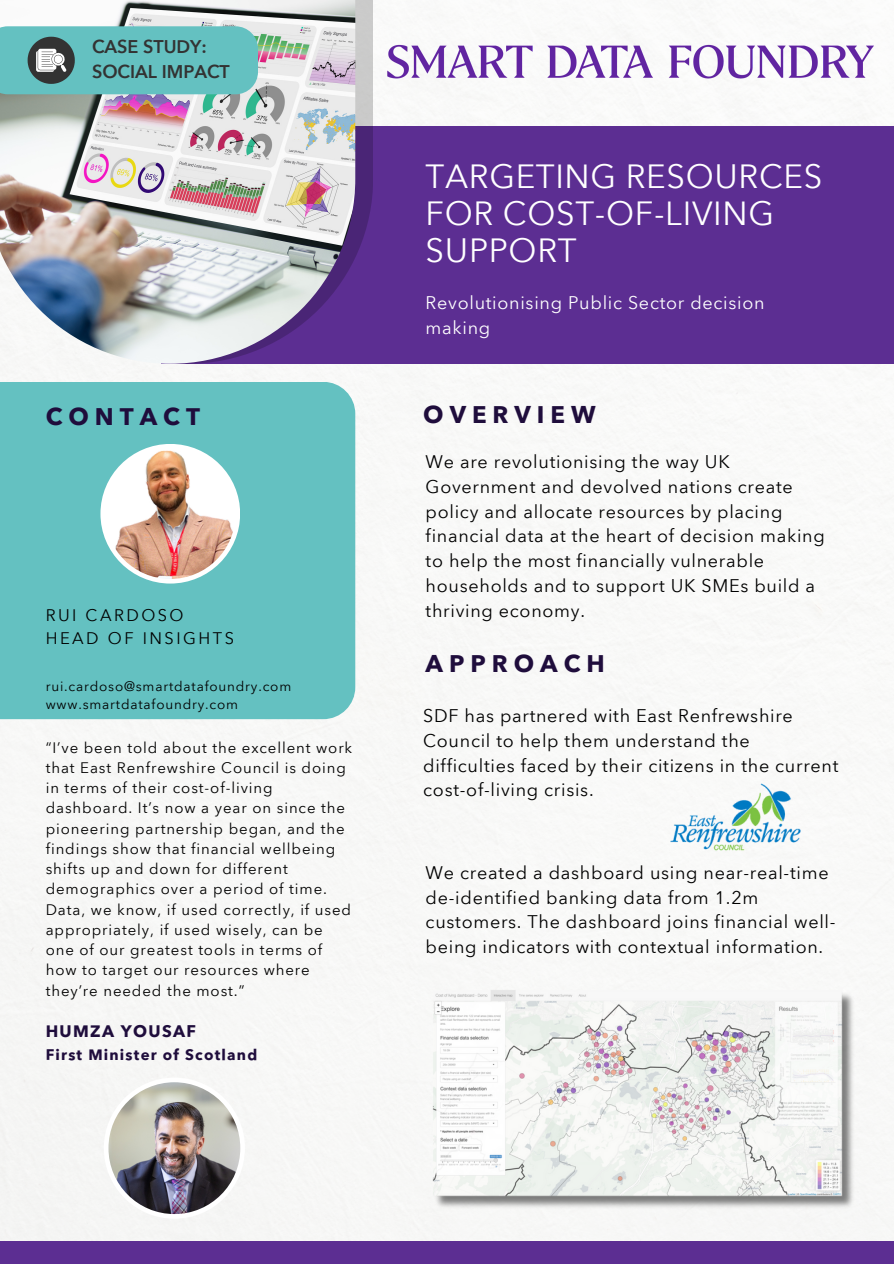
<style>
.page{position:relative;width:894px;height:1264px;background:#fff}
.page>*{position:absolute;margin:0;border:0;box-sizing:border-box;transform-origin:0 0}
.t1{font:33px/37.2px "Avenir Next Thai Modern";letter-spacing:.02em;color:#fff}
.t2{font:700 24px "Avenir Next Thai Modern";letter-spacing:.25em;color:#1f0d3c}
.t3{font:18px/24.8px "Avenir Next Thai Modern";letter-spacing:.04em;color:#000}
.t4{font:18px/24.8px "Avenir Next Thai Modern";letter-spacing:.04em;color:#fff}
.t5{font:600 18px/24.8px "Avenir Next Thai Modern";color:#333}
.t6{font:16.5px/22.5px "Avenir Next Thai Modern";letter-spacing:.15em;color:#000}
.t7{font:700 16.5px "Avenir Next Thai Modern";letter-spacing:.08em;color:#1f0d3c}
.t8{font:15px/20.2px "Avenir Next Thai Modern";letter-spacing:.06em;color:#000}
.t9{font:700 15px "Avenir Next Thai Modern";letter-spacing:.08em;color:#1f0d3c}
.t10{font:13.5px "Avenir Next Thai Modern";letter-spacing:.06em;color:#000}
</style>
<div class="page">
<div style="left:161px;top:126px;width:732px;height:238px;background:#5c2e92"></div>
<svg style="left:355px;top:0;width:18px;height:257px;background:#8b77a2"></svg>
<img style="left:0;top:0;width:355px;height:364px">
<div style="left:0;top:382px;width:355px;height:337px;background:#64c1c1"></div>
<div style="left:0;top:1241px;width:893px;height:22px;background:#5c2e92"></div>
<img style="left:385px;top:35px;width:493px;height:51px">
<img style="left:667px;top:780px;width:137px;height:75px">
<img style="left:108px;top:1082px;width:132px;height:131px;border-radius:50%">
<svg style="left:0;top:26px;width:258px;height:68px;background:#66b9b9"></svg>
<div style="left:100px;top:444px;width:140px;height:139px;background:#fff;border-radius:50%"></div>
<img style="left:105px;top:448px;width:130px;height:131px;border-radius:50%">
<img style="left:423px;top:989px;width:442px;height:222px">
<p class="t5" style="left:92px;top:33px;width:139px">CASE STUDY:<br>SOCIAL IMPACT</p>
<h6 class="t1" style="left:425px;top:156px;width:398px">TARGETING RESOURCES<br>FOR COST-OF-LIVING<br>SUPPORT</h6>
<h3 class="t4" style="left:425px;top:289px;width:340px">Revolutionising Public Sector decision making</h3>
<h2 class="t2" style="left:46px;top:398px;width:156px">CONTACT</h2>
<h5 class="t2" style="left:423px;top:396px;width:174px">OVERVIEW</h5>
<p class="t6" style="left:46px;top:603px;width:190px">RUI CARDOSO<br>HEAD OF INSIGHTS</p>
<p class="t10" style="left:46px;top:676px;width:247px">rui.cardoso@smartdatafoundry.com</p>
<p class="t10" style="left:46px;top:694px;width:194px">www.smartdatafoundry.com</p>
<h2 class="t8" style="left:46px;top:736px;width:308px">“I’ve been told about the excellent work that East Renfrewshire Council is doing in terms of their cost-of-living dashboard. It’s now a year on since the pioneering partnership began, and the findings show that financial wellbeing shifts up and down for different demographics over a period of time.<br>Data, we know, if used correctly, if used appropriately, if used wisely, can be one of our greatest tools in terms of how to target our resources where they’re needed the most.”</h2>
<p class="t7" style="left:46px;top:1017px;width:152px">HUMZA YOUSAF</p>
<h4 class="t9" style="left:46px;top:1043px;width:213px">First Minister of Scotland</h4>
<h2 class="t3" style="left:425px;top:448px;width:400px">We are revolutionising the way UK Government and devolved nations create policy and allocate resources by placing financial data at the heart of decision making to help the most financially vulnerable households and to support UK SMEs build a thriving economy.</h2>
<p class="t2" style="left:425px;top:645px;width:181px">APPROACH</p>
<h5 class="t3" style="left:423px;top:702px;width:416px">SDF has partnered with East Renfrewshire Council to help them understand the difficulties faced by their citizens in the current cost-of-living crisis.</h5>
<h5 class="t3" style="left:425px;top:859px;width:411px">We created a dashboard using near-real-time de-identified banking data from 1.2m customers. The dashboard joins financial well&shy;being indicators with contextual information.</h5>
</div>
